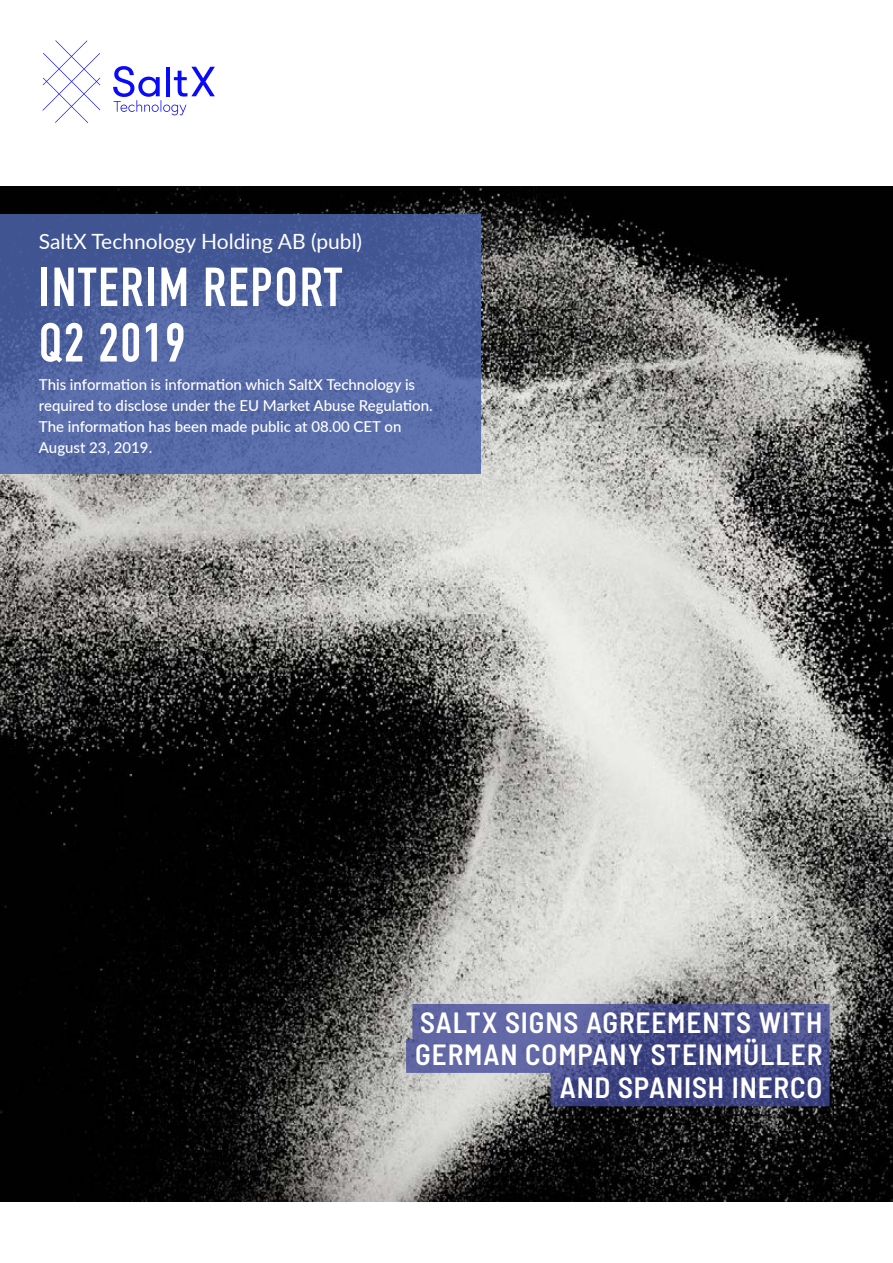
<style>
.page{position:relative;width:893px;height:1263px;background:#fff}
.page>*{position:absolute;margin:0;border:0;box-sizing:border-box;transform-origin:0 0}
.t1{font:700 54px/55.5px "DIN Condensed";letter-spacing:.04em;color:#fff}
.t2{font:600 semi-condensed 29.25px/32.7px "Barlow";letter-spacing:.03em;color:#fff;text-align:right}
.t3{font:21px "Lato";color:#fff}
.t4{font:500 15px/21px "Lato";color:#fff}
</style>
<div class="page">
<img style="left:0;top:186px;width:893px;height:1015px">
<svg style="left:43px;top:40px;width:57px;height:83px"></svg>
<svg style="left:113px;top:66px;width:102px;height:49px"></svg>
<svg style="left:0;top:214px;width:480px;height:260px;background:#5064a1"></svg>
<svg style="left:406px;top:1004px;width:424px;height:102px;background:#5a6095"></svg>
<h3 class="t3" style="left:39px;top:226px;width:325px">SaltX Technology Holding AB (publ)</h3>
<h1 class="t1" style="left:39px;top:259px;width:304px">INTERIM REPORT<br>Q2 2019</h1>
<p class="t4" style="left:39px;top:373px;width:395px">This information is information which SaltX Technology is required to disclose under the EU Market Abuse Regulation.<br>The information has been made public at 08.00 CET on August 23, 2019.</p>
<h2 class="t2" style="left:415px;top:1004px;width:409px">SALTX SIGNS AGREEMENTS WITH<br>GERMAN COMPANY STEINMÜLLER<br>AND SPANISH INERCO</h2>
</div>
